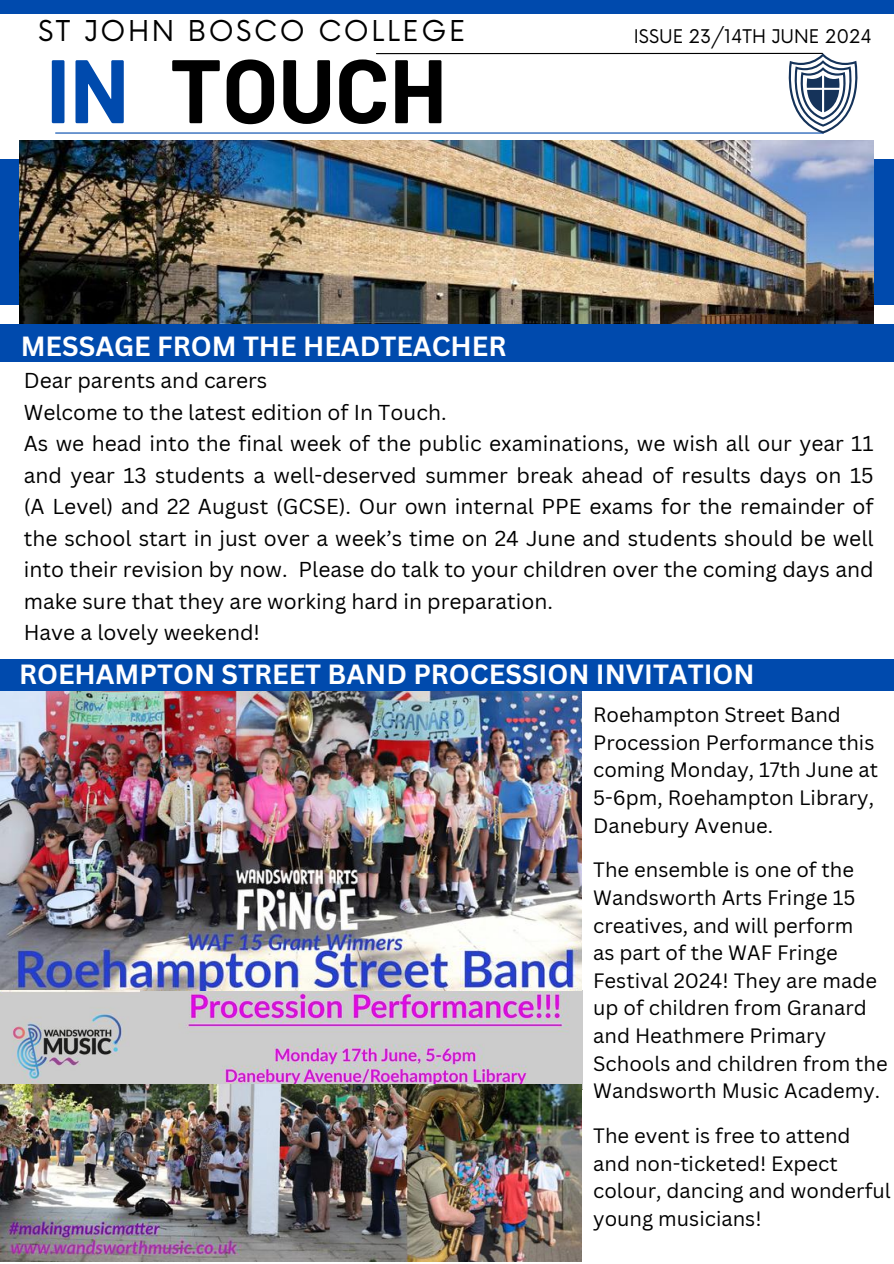
<style>
.page{position:relative;width:894px;height:1264px;background:#fff}
.page>*{position:absolute;margin:0;border:0;box-sizing:border-box;transform-origin:0 0}
.t1{font:700 90px "Barlow";color:#000}
.t2{font:28.05px "Now";letter-spacing:.09em;color:#000}
.t3{font:700 27px "Canva Sans";color:#fff}
.t4{font:21px/31.5px "Canva Sans";color:#000}
.t5{font:20.25px/27.6px "Canva Sans";color:#000}
.t6{font:18.3px "Now";color:#000}
.s1{color:#004aad}
</style>
<div class="page">
<div style="left:0;top:0;width:893px;height:14px;background:#004aad"></div>
<hr style="left:376px;top:53px;width:446px;height:1px;background:#000">
<hr style="left:56px;top:132px;width:767px;height:2px;background:#004aad">
<div style="left:0;top:159px;width:893px;height:145px;background:#004aad"></div>
<svg style="left:788px;top:53px;width:69px;height:81px"></svg>
<img style="left:20px;top:140px;width:853px;height:183px">
<div style="left:1px;top:324px;width:892px;height:38px;background:#004aad"></div>
<img style="left:140px;top:990px;width:442px;height:99px">
<img style="left:1px;top:690px;width:580px;height:300px">
<img style="left:0;top:990px;width:140px;height:100px">
<img style="left:1px;top:1084px;width:580px;height:177px">
<div style="left:0;top:658px;width:893px;height:32px;background:#004aad"></div>
<h2 class="t2" style="left:38px;top:15px;width:429px">ST JOHN BOSCO COLLEGE</h2>
<p class="t6" style="left:633px;top:26px;width:239px">ISSUE 23/14TH JUNE 2024</p>
<h1 class="t1" style="left:46px;top:33px;width:401px"><span class="s1">IN</span> TOUCH</h1>
<p class="t3" style="left:21px;top:327px;width:487px">MESSAGE FROM THE HEADTEACHER</p>
<p class="t4" style="left:24px;top:364px;width:851px">Dear parents and carers<br>Welcome to the latest edition of In Touch.<br>As we head into the final week of the public examinations, we wish all our year 11 and year 13 students a well-deserved summer break ahead of results days on 15 (A Level) and 22 August (GCSE). Our own internal PPE exams for the remainder of the school start in just over a week’s time on 24 June and students should be well into their revision by now. Please do talk to your children over the coming days and make sure that they are working hard in preparation.<br>Have a lovely weekend!</p>
<p class="t3" style="left:19px;top:655px;width:737px">ROEHAMPTON STREET BAND PROCESSION INVITATION</p>
<p class="t5" style="left:593px;top:700px;width:286px">Roehampton Street Band<br>Procession Performance this coming Monday, 17th June at<br>5-6pm, Roehampton Library,<br>Danebury Avenue.</p>
<p class="t5" style="left:593px;top:855px;width:296px">The ensemble is one of the<br>Wandsworth Arts Fringe 15 creatives, and will perform<br>as part of the WAF Fringe<br>Festival 2024! They are made up of children from Granard and Heathmere Primary<br>Schools and children from the<br>Wandsworth Music Academy.</p>
<p class="t5" style="left:593px;top:1121px;width:299px">The event is free to attend and non-ticketed! Expect colour, dancing and wonderful young musicians!</p>
</div>
